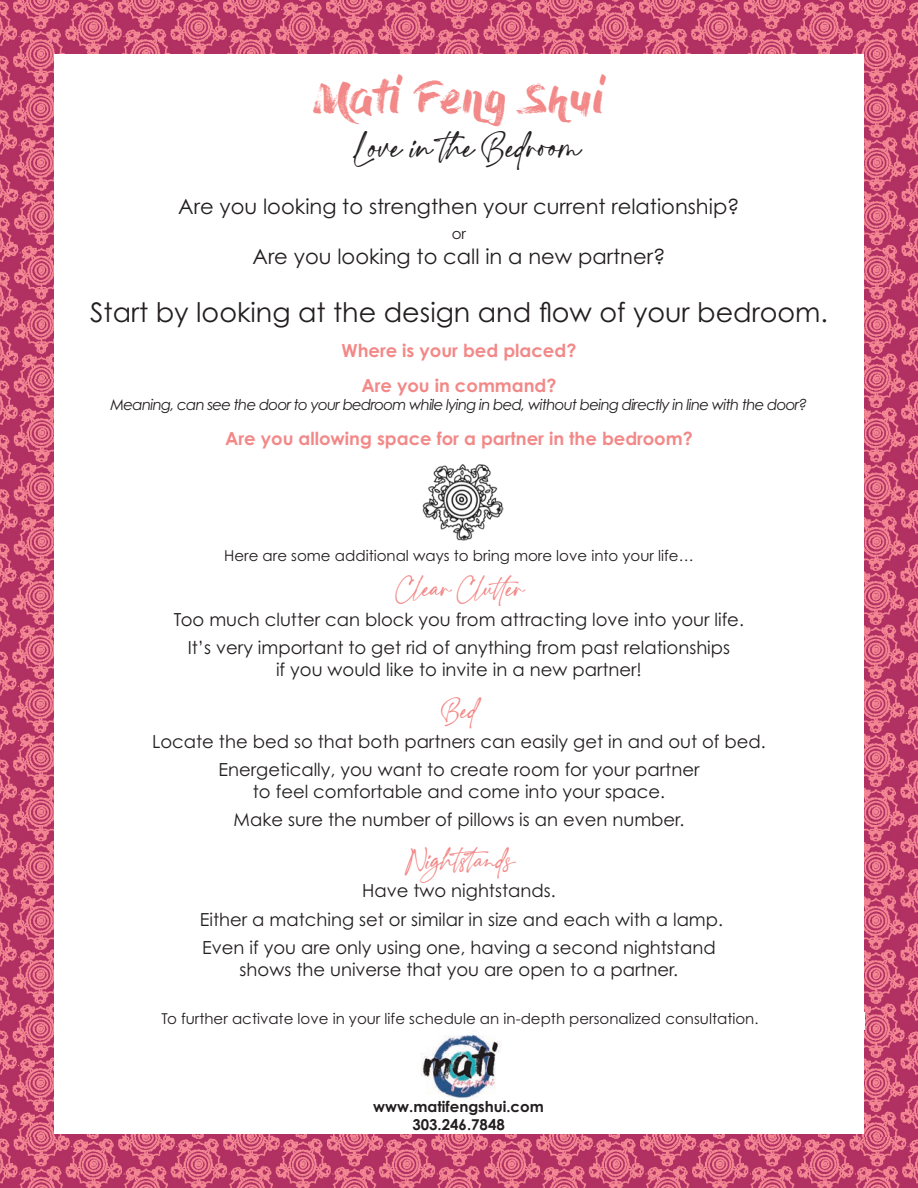
<style>
.page{position:relative;width:918px;height:1188px;background:#fff}
.page>*{position:absolute;margin:0;border:0;box-sizing:border-box;transform-origin:0 0}
.t1{font:45px "Charlotte Southern";color:#231f20}
.t2{font:45px "Dry Brush";letter-spacing:-.025em;color:#f28988}
.t3{font:36px "Charlotte Southern";color:#f28988}
.t4{font:27px "Century Gothic Pro";color:#231f20}
.t5{font:21px "Century Gothic Pro";color:#231f20}
.t6{font:18px/28.3px "Century Gothic Pro";color:#231f20;text-align:center}
.t7{font:700 18px/35.1px "Century Gothic Pro";color:#f28988;text-align:center}
.t8{font:15px "Century Gothic Pro";color:#231f20}
.t9{font:italic 15px "Century Gothic Pro";letter-spacing:-.05em;color:#231f20}
.t10{font:700 15px/18px "Century Gothic Pro";color:#231f20;text-align:center}
</style>
<div class="page">
<img style="left:0;top:0;width:918px;height:190px">
<img style="left:0;top:190px;width:54px;height:189px">
<img style="left:864px;top:190px;width:54px;height:189px">
<img style="left:864px;top:379px;width:54px;height:190px">
<img style="left:864px;top:569px;width:54px;height:189px">
<img style="left:864px;top:758px;width:54px;height:190px">
<img style="left:0;top:948px;width:918px;height:240px">
<img style="left:0;top:379px;width:54px;height:190px">
<img style="left:0;top:569px;width:54px;height:189px">
<img style="left:0;top:758px;width:54px;height:190px">
<div style="left:54px;top:54px;width:810px;height:1080px;background:#fff"></div>
<div style="left:55px;top:1013px;width:810px;height:17px;background:#fff"></div>
<img style="left:422px;top:464px;width:81px;height:77px">
<div style="left:415px;top:459px;width:12px;height:9px;background:#fff"></div>
<img style="left:421px;top:1034px;width:80px;height:66px">
<h1 class="t2" style="left:313px;top:71px;width:293px">Mati Feng Shui</h1>
<h1 class="t1" style="left:353px;top:125px;width:227px">Love in the Bedroom</h1>
<p class="t5" style="left:178px;top:193px;width:563px">Are you looking to strengthen your current relationship?</p>
<p class="t8" style="left:452px;top:224px;width:16px">or</p>
<p class="t5" style="left:253px;top:244px;width:414px">Are you looking to call in a new partner?</p>
<h3 class="t4" style="left:90px;top:295px;width:739px">Start by looking at the design and flow of your bedroom.</h3>
<p class="t7" style="left:342px;top:332px;width:236px">Where is your bed placed?<br>Are you in command?</p>
<p class="t9" style="left:111px;top:395px;width:698px">Meaning, can see the door to your bedroom while lying in bed, without being directly in line with the door?</p>
<p class="t7" style="left:225px;top:421px;width:469px">Are you allowing space for a partner in the bedroom?</p>
<p class="t8" style="left:224px;top:547px;width:471px">Here are some additional ways to bring more love into your life…</p>
<h2 class="t3" style="left:396px;top:571px;width:129px">Clear Clutter</h2>
<p class="t6" style="left:174px;top:605px;width:572px">Too much clutter can block you from attracting love into your life.<br>It’s very important to get rid of anything from past relationships</p>
<p class="t6" style="left:276px;top:655px;width:367px">if you would like to invite in a new partner!</p>
<h2 class="t3" style="left:441px;top:692px;width:37px">Bed</h2>
<p class="t6" style="left:152px;top:727px;width:615px">Locate the bed so that both partners can easily get in and out of bed.<br>Energetically, you want to create room for your partner</p>
<p class="t6" style="left:234px;top:777px;width:452px">to feel comfortable and come into your space.<br>Make sure the number of pillows is an even number.</p>
<h2 class="t3" style="left:405px;top:842px;width:110px">Nightstands</h2>
<p class="t6" style="left:200px;top:877px;width:525px">Have two nightstands.<br>Either a matching set or similar in size and each with a lamp.<br>Even if you are only using one, having a second nightstand</p>
<p class="t6" style="left:240px;top:955px;width:440px">shows the universe that you are open to a partner.</p>
<p class="t8" style="left:161px;top:1009px;width:599px">To further activate love in your life schedule an in-depth personalized consultation.</p>
<p class="t10" style="left:373px;top:1098px;width:172px">www.matifengshui.com<br>303.246.7848</p>
</div>
